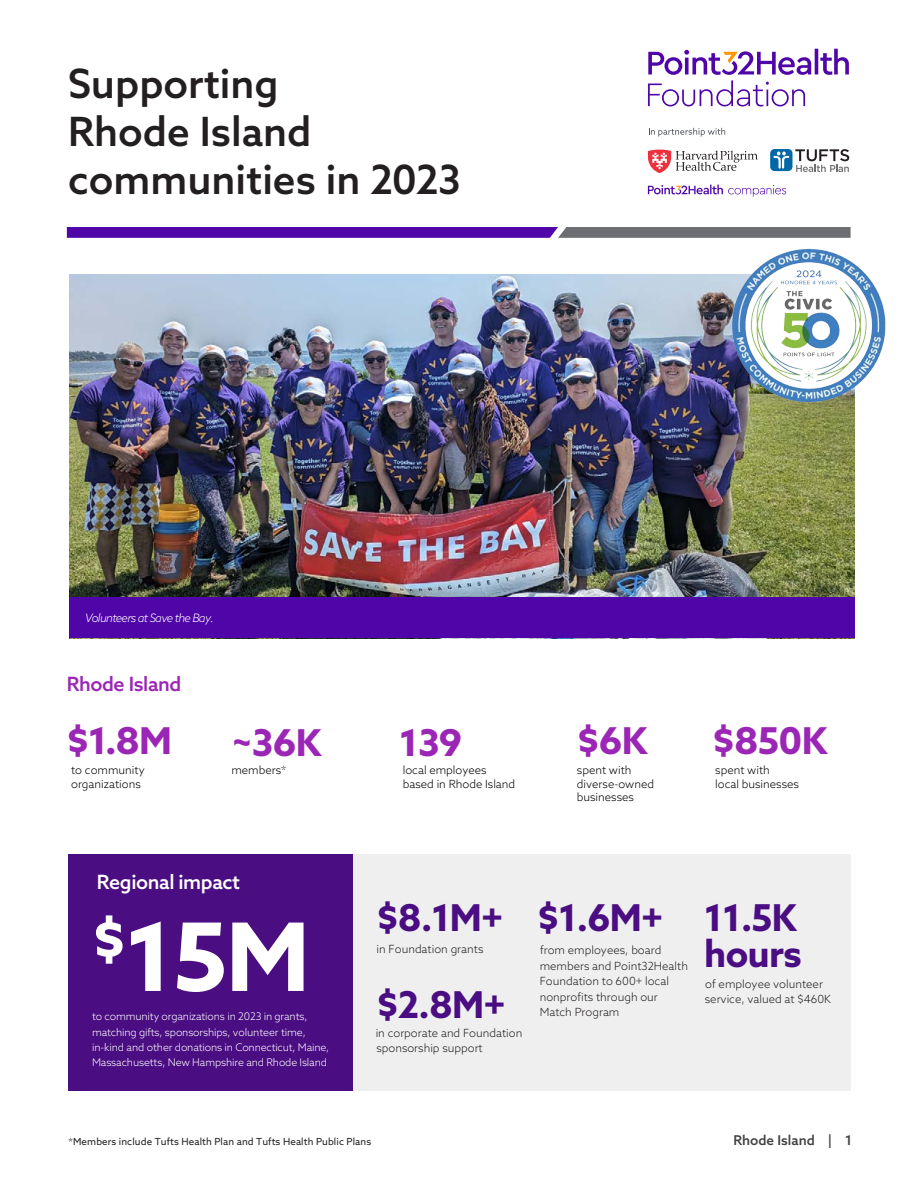
<style>
.page{position:relative;width:918px;height:1188px;background:#fff}
.page>*{position:absolute;margin:0;border:0;box-sizing:border-box;transform-origin:0 0}
.t1{font:700 94.5px "Azo Sans";color:#fff}
.t2{font:500 40.35px/48.4px "Azo Sans";color:#231f20}
.t3{font:700 37.05px/36px "Azo Sans";letter-spacing:-.02em;color:#4a0d82}
.t4{font:700 37.05px "Azo Sans";letter-spacing:-.02em;color:#9b26b6}
.t5{font:500 19.65px "Azo Sans";letter-spacing:-.02em;color:#fff}
.t6{font:500 19.65px "Azo Sans";letter-spacing:-.02em;color:#9b26b6}
.t7{font:500 13.5px "Azo Sans";color:#414042}
.t8{font:italic 300 11.7px "Azo Sans";letter-spacing:-.055em;color:#fff}
.t9{font:300 11.25px/15.5px "Azo Sans";color:#231f20}
.t10{font:300 11.25px/13.5px "Azo Sans";color:#000}
.t11{font:300 10.5px/15.1px "Azo Sans";letter-spacing:-.015em;color:#fff}
.t12{font:9.75px "Azo Sans";letter-spacing:.01em;color:#231f20}
</style>
<div class="page">
<svg style="left:67px;top:227px;width:784px;height:11px"></svg>
<img style="left:69px;top:274px;width:785px;height:324px">
<div style="left:69px;top:598px;width:785px;height:40px;background:#4f05a8"></div>
<svg style="left:648px;top:149px;width:110px;height:24px"></svg>
<svg style="left:649px;top:128px;width:76px;height:9px"></svg>
<svg style="left:770px;top:149px;width:79px;height:23px"></svg>
<svg style="left:648px;top:185px;width:138px;height:12px"></svg>
<svg style="left:648px;top:49px;width:201px;height:57px"></svg>
<img style="left:732px;top:249px;width:154px;height:153px">
<div style="left:344px;top:854px;width:507px;height:237px;background:#efeff0"></div>
<div style="left:68px;top:854px;width:284px;height:237px;background:#4a0d82"></div>
<h2 class="t2" style="left:68px;top:58px;width:394px">Supporting<br>Rhode Island communities in 2023</h2>
<p class="t8" style="left:85px;top:610px;width:131px">Volunteers at Save the Bay.</p>
<h3 class="t6" style="left:67px;top:671px;width:116px">Rhode Island</h3>
<h3 class="t4" style="left:66px;top:717px;width:107px">$1.8M</h3>
<h3 class="t4" style="left:231px;top:718px;width:91px">~36K</h3>
<p class="t10" style="left:71px;top:764px;width:75px">to community organizations</p>
<p class="t10" style="left:231px;top:764px;width:57px">members*</p>
<h3 class="t5" style="left:97px;top:869px;width:145px">Regional impact</h3>
<h1 class="t1" style="left:92px;top:894px;width:219px"><sup>$</sup>15M</h1>
<p class="t11" style="left:92px;top:1009px;width:239px">to community organizations in 2023 in grants, matching gifts, sponsorships, volunteer time, in-kind and other donations in Connecticut, Maine, Massachusetts, New Hampshire and Rhode Island</p>
<h3 class="t4" style="left:399px;top:718px;width:65px">139</h3>
<p class="t10" style="left:403px;top:764px;width:114px">local employees based in Rhode Island</p>
<h3 class="t4" style="left:577px;top:717px;width:72px">$6K</h3>
<p class="t10" style="left:577px;top:764px;width:79px">spent with diverse-owned businesses</p>
<h3 class="t4" style="left:712px;top:717px;width:117px">$850K</h3>
<p class="t10" style="left:715px;top:764px;width:85px">spent with<br>local businesses</p>
<h3 class="t3" style="left:377px;top:900px;width:128px">$8.1M+</h3>
<p class="t9" style="left:377px;top:942px;width:108px">in Foundation grants</p>
<h3 class="t3" style="left:376px;top:986px;width:131px">$2.8M+</h3>
<p class="t9" style="left:376px;top:1025px;width:148px">in corporate and Foundation sponsorship support</p>
<h3 class="t3" style="left:537px;top:900px;width:128px">$1.6M+</h3>
<p class="t9" style="left:540px;top:942px;width:150px">from employees, board members and Point32Health<br>Foundation to 600+ local nonprofits through our<br>Match Program</p>
<h3 class="t3" style="left:704px;top:900px;width:99px">11.5K hours</h3>
<p class="t9" style="left:705px;top:976px;width:128px">of employee volunteer service, valued at $460K</p>
<p class="t12" style="left:69px;top:1135px;width:304px">*Members include Tufts Health Plan and Tufts Health Public Plans</p>
<p class="t7" style="left:733px;top:1131px;width:120px">Rhode Island | 1</p>
</div>
